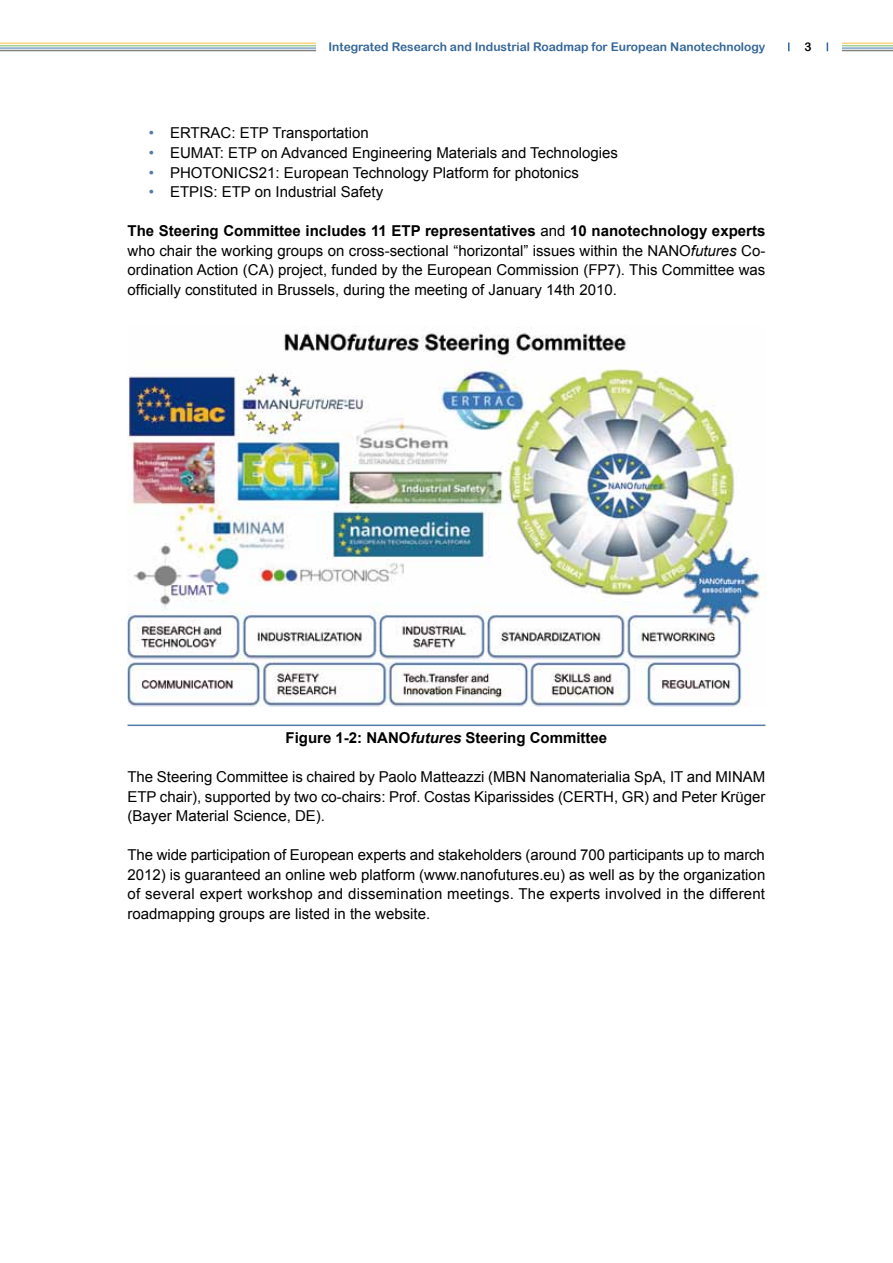
<style>
.page{position:relative;width:893px;height:1263px;background:#fff}
.page>*{position:absolute;margin:0;border:0;box-sizing:border-box;transform-origin:0 0}
.t1{font:15px/19.5px "Arial";color:#000;text-align:justify}
.t2{font:700 15px "Arial";color:#000}
.t3{font:12px "Arial Rounded MT Bold";color:#346598}
.t4{font:12px "Arial Rounded MT Bold";color:#000}
.s1{color:#517aa9}
.s2{font-weight:700}
.s3{font-style:italic}
</style>
<div class="page">
<hr style="left:842px;top:45px;width:51px;height:1px;background:#44a12b">
<hr style="left:842px;top:43px;width:51px;height:1px;background:#f7a800">
<hr style="left:842px;top:47px;width:51px;height:2px;background:#004c98">
<hr style="left:0;top:45px;width:316px;height:1px;background:#44a12b">
<hr style="left:0;top:43px;width:316px;height:1px;background:#f7a800">
<hr style="left:0;top:47px;width:316px;height:2px;background:#004c98">
<hr style="left:0;top:50px;width:316px;height:1px;background:#000">
<hr style="left:842px;top:50px;width:51px;height:1px;background:#000">
<hr style="left:128px;top:724px;width:637px;height:2px;background:#517aa9">
<img style="left:128px;top:332px;width:637px;height:375px">
<p class="t3" style="left:328px;top:40px;width:438px">Integrated Research and Industrial Roadmap for European Nanotechnology</p>
<p class="t4" style="left:804px;top:40px;width:9px">3</p>
<p class="t1" style="left:149px;top:124px;width:221px"><span class="s1">•</span> ERTRAC: ETP Transportation</p>
<p class="t1" style="left:149px;top:143px;width:471px"><span class="s1">•</span> EUMAT: ETP on Advanced Engineering Materials and Technologies</p>
<p class="t1" style="left:149px;top:163px;width:432px"><span class="s1">•</span> PHOTONICS21: European Technology Platform for photonics</p>
<p class="t1" style="left:149px;top:182px;width:236px"><span class="s1">•</span> ETPIS: ETP on Industrial Safety</p>
<p class="t1" style="left:127px;top:221px;width:639px"><span class="s2">The Steering Committee includes 11 ETP representatives</span> and <span class="s2">10 nanotechnology experts </span>who chair the working groups on cross-sectional “horizontal” issues within the NANO<span class="s3">futures</span> Co&shy;ordination Action (CA) project, funded by the European Commission (FP7). This Committee was officially constituted in Brussels, during the meeting of January 14th 2010.</p>
<p class="t2" style="left:286px;top:728px;width:323px">Figure 1-2: NANO<span class="s3">futures</span> Steering Committee</p>
<p class="t1" style="left:128px;top:767px;width:639px">The Steering Committee is chaired by Paolo Matteazzi (MBN Nanomaterialia SpA, IT and MINAM ETP chair), supported by two co-chairs: Prof. Costas Kiparissides (CERTH, GR) and Peter Krüger (Bayer Material Science, DE).</p>
<p class="t1" style="left:128px;top:845px;width:639px">The wide participation of European experts and stakeholders (around 700 participants up to march 2012) is guaranteed an online web platform (www.nanofutures.eu) as well as by the organization of several expert workshop and dissemination meetings. The experts involved in the different roadmapping groups are listed in the website.</p>
</div>
